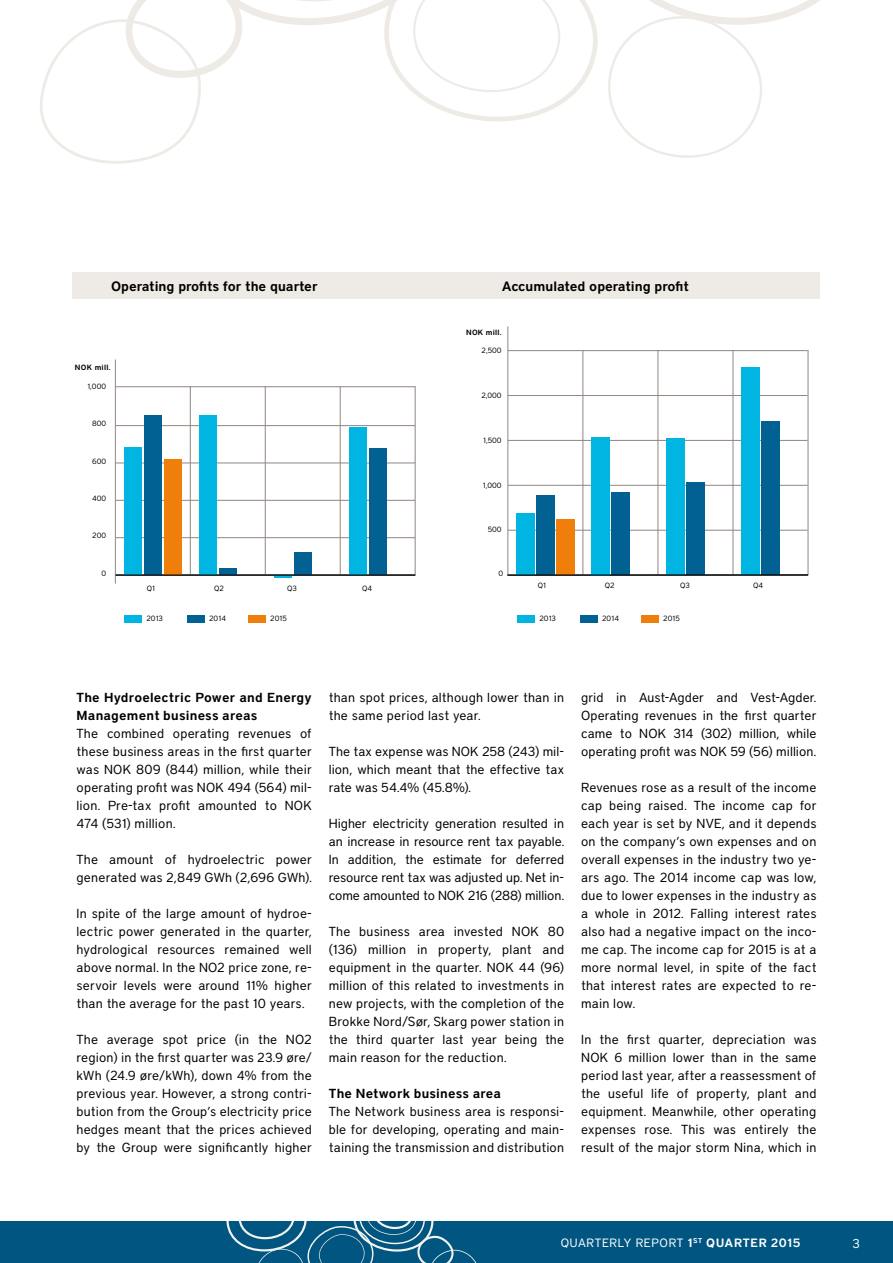
<style>
.page{position:relative;width:893px;height:1263px;background:#fff}
.page>*{position:absolute;margin:0;border:0;box-sizing:border-box;transform-origin:0 0}
.t1{font:600 13.5px "District";color:#000}
.t2{font:13.05px/18px "District";letter-spacing:.01em;color:#000;text-align:justify}
.t3{font:600 13.05px/18px "District";letter-spacing:.015em;color:#000}
.t4{font:12.75px "District";color:#fff}
.t5{font:12px "District";letter-spacing:.06em;color:#fff}
.t6{font:7.5px "District";color:#000}
.t7{font:600 7.5px "District";letter-spacing:.035em;color:#000}
.t8{font:7.5px/15.1px "District";letter-spacing:.03em;color:#000;text-align:right}
.s1{font-weight:600}
</style>
<div class="page">
<svg style="left:40px;top:0;width:780px;height:164px"></svg>
<div style="left:0;top:1221px;width:893px;height:42px;background:#005581"></div>
<svg style="left:226px;top:1221px;width:251px;height:42px"></svg>
<div style="left:125px;top:615px;width:17px;height:8px;background:#00b5e2"></div>
<div style="left:187px;top:615px;width:18px;height:8px;background:#006192"></div>
<div style="left:249px;top:615px;width:17px;height:8px;background:#f07e0b"></div>
<hr style="left:190px;top:386px;width:1px;height:189px;background:#918681">
<hr style="left:265px;top:386px;width:1px;height:189px;background:#918681">
<hr style="left:340px;top:386px;width:1px;height:189px;background:#918681">
<hr style="left:415px;top:386px;width:1px;height:189px;background:#918681">
<hr style="left:115px;top:359px;width:1px;height:225px;background:#918681">
<hr style="left:115px;top:537px;width:300px;height:1px;background:#918681">
<hr style="left:115px;top:500px;width:300px;height:1px;background:#918681">
<hr style="left:115px;top:463px;width:300px;height:1px;background:#918681">
<hr style="left:115px;top:425px;width:300px;height:1px;background:#918681">
<hr style="left:115px;top:386px;width:300px;height:1px;background:#918681">
<div style="left:164px;top:460px;width:18px;height:115px;background:#f07e0b"></div>
<div style="left:144px;top:415px;width:18px;height:160px;background:#006192"></div>
<div style="left:219px;top:569px;width:18px;height:6px;background:#006192"></div>
<div style="left:294px;top:553px;width:18px;height:22px;background:#006192"></div>
<div style="left:369px;top:448px;width:18px;height:127px;background:#006192"></div>
<div style="left:124px;top:447px;width:18px;height:128px;background:#00b5e2"></div>
<div style="left:199px;top:415px;width:18px;height:160px;background:#00b5e2"></div>
<hr style="left:274px;top:575px;width:18px;height:3px;background:#00b5e2">
<div style="left:349px;top:427px;width:18px;height:148px;background:#00b5e2"></div>
<hr style="left:583px;top:350px;width:1px;height:225px;background:#918681">
<hr style="left:658px;top:350px;width:1px;height:225px;background:#918681">
<hr style="left:733px;top:350px;width:1px;height:225px;background:#918681">
<hr style="left:808px;top:350px;width:1px;height:225px;background:#918681">
<hr style="left:507px;top:326px;width:1px;height:249px;background:#918681">
<hr style="left:508px;top:530px;width:300px;height:1px;background:#918681">
<hr style="left:508px;top:485px;width:300px;height:1px;background:#918681">
<hr style="left:508px;top:440px;width:300px;height:1px;background:#918681">
<hr style="left:508px;top:395px;width:300px;height:1px;background:#918681">
<hr style="left:508px;top:350px;width:300px;height:1px;background:#918681">
<div style="left:556px;top:520px;width:18px;height:55px;background:#f07e0b"></div>
<div style="left:536px;top:496px;width:18px;height:79px;background:#006192"></div>
<div style="left:611px;top:493px;width:18px;height:82px;background:#006192"></div>
<div style="left:686px;top:482px;width:18px;height:93px;background:#006192"></div>
<div style="left:761px;top:421px;width:18px;height:154px;background:#006192"></div>
<div style="left:516px;top:514px;width:18px;height:61px;background:#00b5e2"></div>
<div style="left:591px;top:437px;width:18px;height:138px;background:#00b5e2"></div>
<div style="left:666px;top:438px;width:18px;height:137px;background:#00b5e2"></div>
<div style="left:741px;top:367px;width:18px;height:208px;background:#00b5e2"></div>
<hr style="left:507px;top:574px;width:301px;height:2px;background:#000">
<div style="left:518px;top:615px;width:17px;height:7px;background:#00b5e2"></div>
<div style="left:580px;top:615px;width:18px;height:7px;background:#006192"></div>
<div style="left:642px;top:615px;width:17px;height:7px;background:#f07e0b"></div>
<hr style="left:116px;top:575px;width:299px;height:1px;background:#000">
<div style="left:73px;top:273px;width:747px;height:26px;background:#eeeae5"></div>
<p class="t1" style="left:111px;top:278px;width:208px">Operating profits for the quarter</p>
<p class="t1" style="left:502px;top:278px;width:189px">Accumulated operating profit</p>
<p class="t7" style="left:466px;top:328px;width:37px">NOK mill.</p>
<p class="t7" style="left:75px;top:363px;width:37px">NOK mill.</p>
<p class="t6" style="left:87px;top:382px;width:20px">1,000</p>
<p class="t6" style="left:92px;top:419px;width:16px">800</p>
<p class="t6" style="left:92px;top:457px;width:16px">600</p>
<p class="t6" style="left:92px;top:494px;width:16px">400</p>
<p class="t6" style="left:92px;top:531px;width:15px">200</p>
<p class="t6" style="left:101px;top:569px;width:6px">0</p>
<p class="t6" style="left:482px;top:346px;width:22px">2,500</p>
<p class="t6" style="left:481px;top:391px;width:22px">2,000</p>
<p class="t6" style="left:483px;top:436px;width:20px">1,500</p>
<p class="t6" style="left:483px;top:480px;width:20px">1,000</p>
<p class="t6" style="left:488px;top:525px;width:15px">500</p>
<p class="t6" style="left:498px;top:569px;width:6px">0</p>
<p class="t6" style="left:147px;top:583px;width:10px">Q1</p>
<p class="t6" style="left:214px;top:583px;width:11px">Q2</p>
<p class="t6" style="left:287px;top:583px;width:11px">Q3</p>
<p class="t6" style="left:362px;top:583px;width:11px">Q4</p>
<p class="t6" style="left:538px;top:581px;width:10px">Q1</p>
<p class="t6" style="left:605px;top:581px;width:11px">Q2</p>
<p class="t6" style="left:680px;top:581px;width:11px">Q3</p>
<p class="t6" style="left:753px;top:581px;width:11px">Q4</p>
<p class="t6" style="left:146px;top:614px;width:18px">2013</p>
<p class="t6" style="left:209px;top:614px;width:18px">2014</p>
<p class="t6" style="left:270px;top:614px;width:18px">2015</p>
<p class="t6" style="left:539px;top:614px;width:18px">2013</p>
<p class="t6" style="left:602px;top:614px;width:18px">2014</p>
<p class="t6" style="left:663px;top:614px;width:18px">2015</p>
<p class="t3" style="left:77px;top:688px;width:237px">The Hydroelectric Power and Energy<br>Management business areas</p>
<p class="t2" style="left:77px;top:724px;width:237px">The combined operating revenues of these business areas in the first quarter was NOK 809 (844) million, while their operating profit was NOK 494 (564) mil&shy;lion. Pre-tax profit amounted to NOK 474 (531) million.</p>
<p class="t2" style="left:77px;top:850px;width:237px">The amount of hydroelectric power generated was 2,849 GWh (2,696 GWh).</p>
<p class="t2" style="left:77px;top:904px;width:237px">In spite of the large amount of hydroe&shy;lectric power generated in the quarter, hydrological resources remained well above normal. In the NO2 price zone, re&shy;servoir levels were around 11% higher than the average for the past 10 years.</p>
<p class="t2" style="left:77px;top:1030px;width:237px">The average spot price (in the NO2 region) in the first quarter was 23.9 øre/ kWh (24.9 øre/kWh), down 4% from the previous year. However, a strong contri&shy;bution from the Group’s electricity price hedges meant that the prices achieved by the Group were significantly higher</p>
<p class="t8" style="left:68px;top:1094px;width:21px">1 200<br>1 000<br>800<br>600</p>
<p class="t2" style="left:329px;top:688px;width:237px">than spot prices, although lower than in the same period last year.</p>
<p class="t2" style="left:329px;top:742px;width:237px">The tax expense was NOK 258 (243) mil&shy;lion, which meant that the effective tax rate was 54.4% (45.8%).</p>
<p class="t2" style="left:329px;top:814px;width:237px">Higher electricity generation resulted in an increase in resource rent tax payable.<br>In addition, the estimate for deferred resource rent tax was adjusted up. Net in&shy;come amounted to NOK 216 (288) million.</p>
<p class="t2" style="left:329px;top:922px;width:237px">The business area invested NOK 80 (136) million in property, plant and equipment in the quarter. NOK 44 (96) million of this related to investments in new projects, with the completion of the Brokke Nord/Sør, Skarg power station in the third quarter last year being the main reason for the reduction.</p>
<p class="t3" style="left:329px;top:1084px;width:174px">The Network business area</p>
<p class="t2" style="left:329px;top:1102px;width:237px">The Network business area is responsi&shy;ble for developing, operating and main&shy;taining the transmission and distribution</p>
<p class="t7" style="left:460px;top:964px;width:27px">Mill.kr.</p>
<p class="t6" style="left:464px;top:1002px;width:22px">2 500</p>
<p class="t6" style="left:464px;top:1039px;width:23px">2 000</p>
<p class="t6" style="left:465px;top:1113px;width:21px">1 000</p>
<p class="t2" style="left:581px;top:688px;width:237px">grid in Aust-Agder and Vest-Agder.<br>Operating revenues in the first quarter came to NOK 314 (302) million, while operating profit was NOK 59 (56) million.</p>
<p class="t2" style="left:581px;top:778px;width:237px">Revenues rose as a result of the income cap being raised. The income cap for each year is set by NVE, and it depends on the company’s own expenses and on overall expenses in the industry two ye&shy;ars ago. The 2014 income cap was low, due to lower expenses in the industry as a whole in 2012. Falling interest rates also had a negative impact on the inco&shy;me cap. The income cap for 2015 is at a more normal level, in spite of the fact that interest rates are expected to re&shy;main low.</p>
<p class="t2" style="left:581px;top:1030px;width:237px">In the first quarter, depreciation was NOK 6 million lower than in the same period last year, after a reassessment of the useful life of property, plant and equipment. Meanwhile, other operating expenses rose. This was entirely the result of the major storm Nina, which in</p>
<p class="t5" style="left:561px;top:1236px;width:241px">QUARTERLY REPORT <span class="s1">1</span><sup>ST</sup> <span class="s1">QUARTER 2015</span></p>
<p class="t4" style="left:853px;top:1236px;width:9px">3</p>
</div>
